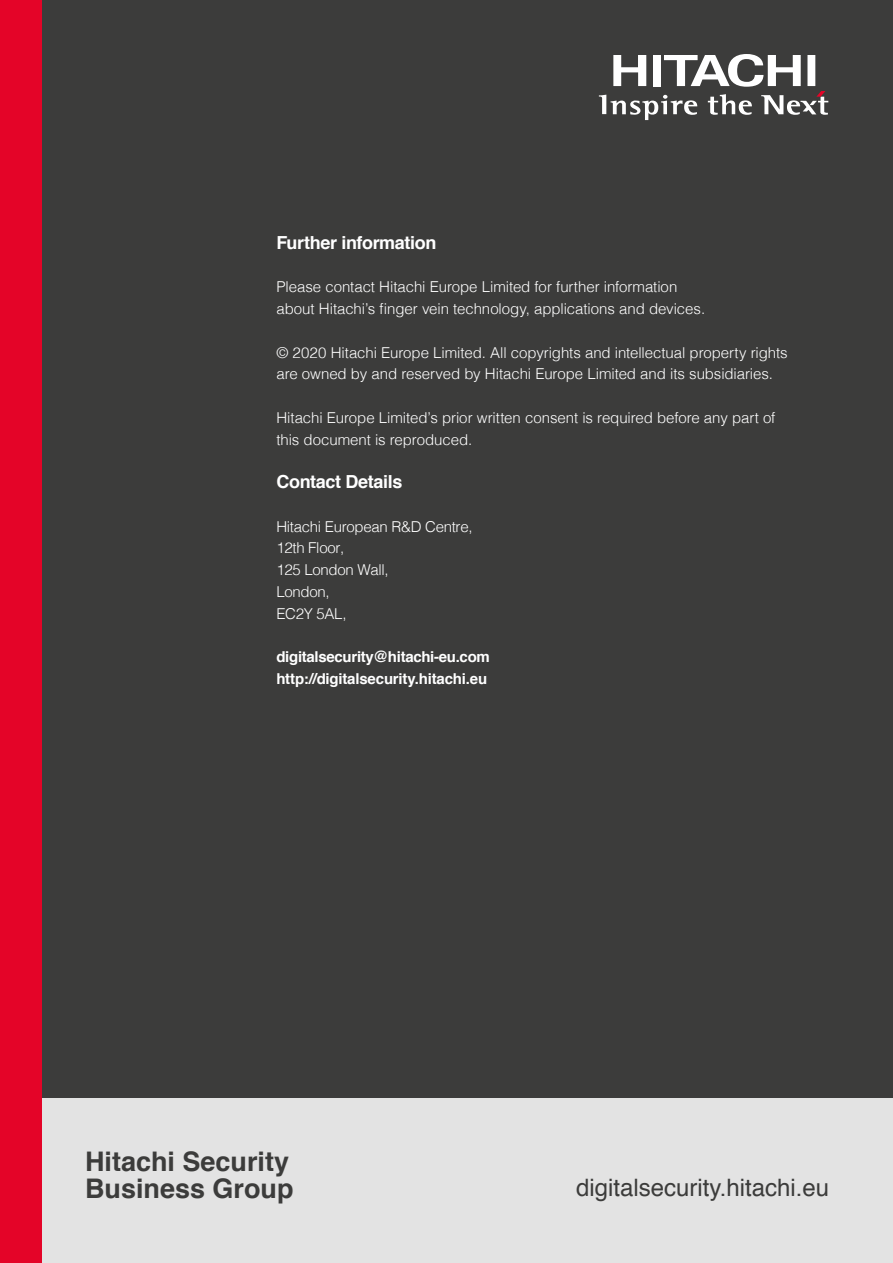
<style>
.page{position:relative;width:893px;height:1263px;background:#fff}
.page>*{position:absolute;margin:0;border:0;box-sizing:border-box;transform-origin:0 0}
.t1{font:700 27px/27px "Helvetica";color:#3c3c3b}
.t2{font:24px "Helvetica";color:#3c3c3b}
.t3{font:700 18px "Helvetica";letter-spacing:-.02em;color:#fff}
.t4{font:300 15px/21.8px "Helvetica";letter-spacing:-.005em;color:#fff}
.t5{font:700 15px/21.8px "Helvetica";letter-spacing:-.02em;color:#fff}
</style>
<div class="page">
<div style="left:0;top:0;width:43px;height:1263px;background:#e40428"></div>
<div style="left:43px;top:1097px;width:850px;height:166px;background:#e3e3e3"></div>
<div style="left:43px;top:0;width:850px;height:1097px;background:#3c3c3b"></div>
<svg style="left:599px;top:54px;width:229px;height:66px"></svg>
<p class="t3" style="left:276px;top:228px;width:161px">Further information</p>
<p class="t4" style="left:276px;top:275px;width:430px">Please contact Hitachi Europe Limited for further information about Hitachi’s finger vein technology, applications and devices.</p>
<p class="t4" style="left:276px;top:340px;width:513px">© 2020 Hitachi Europe Limited. All copyrights and intellectual property rights are owned by and reserved by Hitachi Europe Limited and its subsidiaries.</p>
<p class="t4" style="left:276px;top:406px;width:501px">Hitachi Europe Limited’s prior written consent is required before any part of this document is reproduced.</p>
<p class="t3" style="left:276px;top:467px;width:127px">Contact Details</p>
<p class="t4" style="left:276px;top:514px;width:198px">Hitachi European R&amp;D Centre,<br>12th Floor,<br>125 London Wall,<br>London,<br>EC2Y 5AL,</p>
<p class="t5" style="left:276px;top:646px;width:215px">digitalsecurity@hitachi-eu.com http://digitalsecurity.hitachi.eu</p>
<h1 class="t1" style="left:85px;top:1148px;width:210px">Hitachi Security<br>Business Group</h1>
<h2 class="t2" style="left:576px;top:1169px;width:255px">digitalsecurity.hitachi.eu</h2>
</div>
